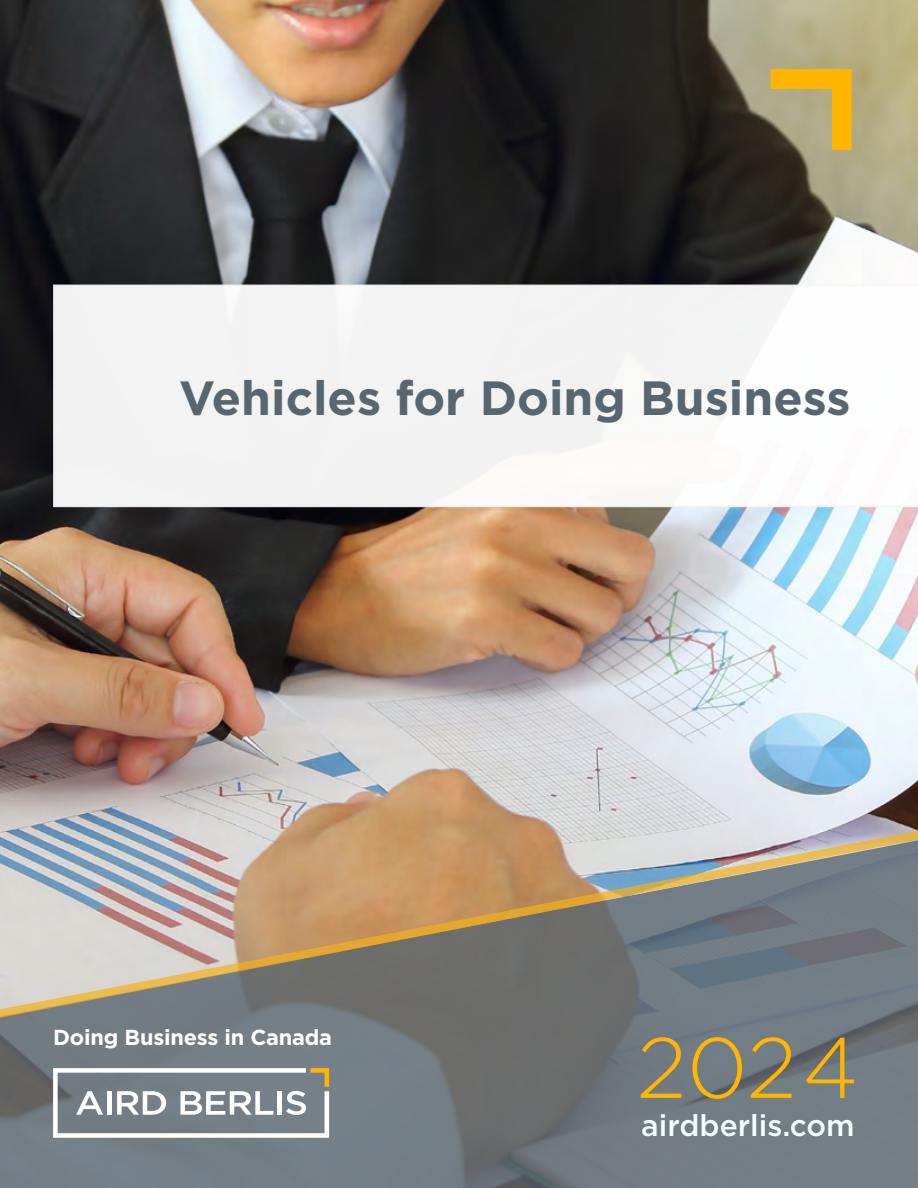
<style>
.page{position:relative;width:918px;height:1188px;background:#fff}
.page>*{position:absolute;margin:0;border:0;box-sizing:border-box;transform-origin:0 0}
.t1{font:300 85.35px "Gotham";color:#ffb600}
.t2{font:700 48px "Gotham";color:#596670}
.t3{font:500 30px "Gotham";color:#f3ffff}
.t4{font:700 21.75px "Gotham";letter-spacing:-.01em;color:#fff}
</style>
<div class="page">
<img style="left:0;top:0;width:918px;height:823px">
<svg style="left:771px;top:69px;width:81px;height:81px;background:#cba848"></svg>
<svg style="left:0;top:1024px;width:918px;height:164px;background:#70787e"></svg>
<svg style="left:0;top:823px;width:918px;height:201px;background:#9d968c"></svg>
<svg style="left:53px;top:1068px;width:276px;height:70px"></svg>
<svg style="left:52px;top:284px;width:866px;height:224px"></svg>
<p class="t2" style="left:179px;top:366px;width:673px">Vehicles for Doing Business</p>
<p class="t4" style="left:53px;top:1023px;width:281px">Doing Business in Canada</p>
<h1 class="t1" style="left:637px;top:1014px;width:224px">2024</h1>
<p class="t3" style="left:641px;top:1106px;width:215px">airdberlis.com</p>
</div>
